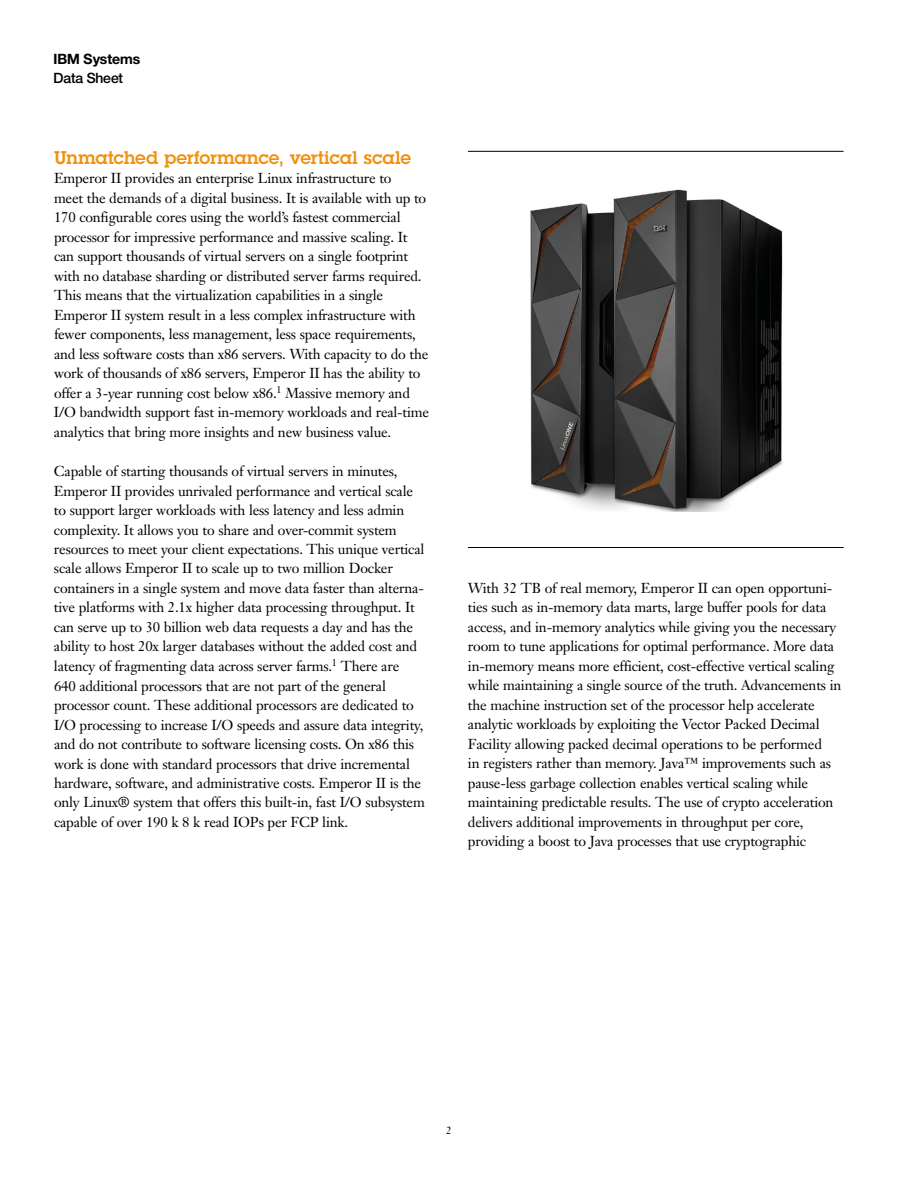
<style>
.page{position:relative;width:918px;height:1188px;background:#fff}
.page>*{position:absolute;margin:0;border:0;box-sizing:border-box;transform-origin:0 0}
.t1{font:600 18px "Lubalinfor IBM";color:#f09112}
.t2{font:14.25px/19.5px "Janson Text LT Pro";letter-spacing:-.015em;color:#000}
.t3{font:700 14.25px "Helv Neuefor IBM";color:#000}
.t4{font:500 14.25px "Helv Neuefor IBM";letter-spacing:-.015em;color:#000}
.t5{font:10.5px "Janson Text LT Pro";color:#000}
</style>
<div class="page">
<hr style="left:468px;top:151px;width:376px;height:1px;background:#000">
<hr style="left:468px;top:547px;width:376px;height:1px;background:#000">
<img style="left:530px;top:189px;width:253px;height:322px">
<p class="t3" style="left:54px;top:50px;width:88px">IBM Systems</p>
<p class="t4" style="left:54px;top:70px;width:71px">Data Sheet</p>
<h2 class="t1" style="left:54px;top:146px;width:358px">Unmatched performance, vertical scale</h2>
<p class="t2" style="left:54px;top:169px;width:377px">Emperor II provides an enterprise Linux infrastructure to<br>meet the demands of a digital business. It is available with up to 170 configurable cores using the world’s fastest commercial processor for impressive performance and massive scaling. It can support thousands of virtual servers on a single footprint with no database sharding or distributed server farms required.<br>This means that the virtualization capabilities in a single Emperor II system result in a less complex infrastructure with fewer components, less management, less space requirements, and less software costs than x86 servers. With capacity to do the work of thousands of x86 servers, Emperor II has the ability to offer a 3-year running cost below x86.<sup>1</sup> Massive memory and I/O bandwidth support fast in-memory workloads and real-time analytics that bring more insights and new business value.</p>
<p class="t2" style="left:54px;top:461px;width:372px">Capable of starting thousands of virtual servers in minutes, Emperor II provides unrivaled performance and vertical scale to support larger workloads with less latency and less admin complexity. It allows you to share and over-commit system resources to meet your client expectations. This unique vertical scale allows Emperor II to scale up to two million Docker containers in a single system and move data faster than alterna&shy;tive platforms with 2.1x higher data processing throughput. It can serve up to 30 billion web data requests a day and has the ability to host 20x larger databases without the added cost and latency of fragmenting data across server farms.<sup>1</sup> There are<br>640 additional processors that are not part of the general processor count. These additional processors are dedicated to I/O processing to increase I/O speeds and assure data integrity, and do not contribute to software licensing costs. On x86 this work is done with standard processors that drive incremental hardware, software, and administrative costs. Emperor II is the only Linux® system that offers this built-in, fast I/O subsystem capable of over 190 k 8 k read IOPs per FCP link.</p>
<p class="t2" style="left:468px;top:578px;width:375px">With 32 TB of real memory, Emperor II can open opportuni&shy;ties such as in-memory data marts, large buffer pools for data access, and in-memory analytics while giving you the necessary room to tune applications for optimal performance. More data in-memory means more efficient, cost-effective vertical scaling while maintaining a single source of the truth. Advancements in the machine instruction set of the processor help accelerate analytic workloads by exploiting the Vector Packed Decimal Facility allowing packed decimal operations to be performed<br>in registers rather than memory. Java™ improvements such as pause-less garbage collection enables vertical scaling while maintaining predictable results. The use of crypto acceleration delivers additional improvements in throughput per core, providing a boost to Java processes that use cryptographic</p>
<p class="t5" style="left:446px;top:1124px;width:7px">2</p>
</div>
